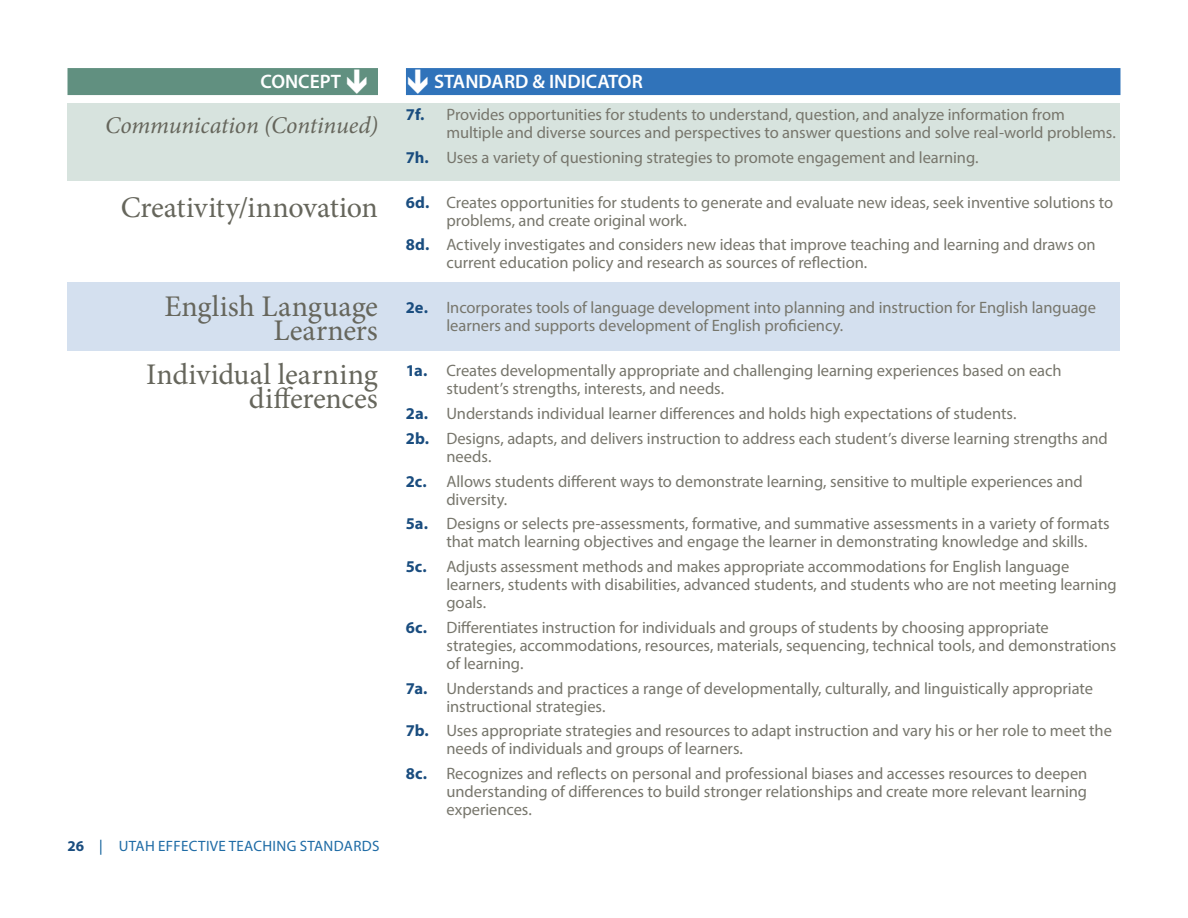
<style>
.page{position:relative;width:1188px;height:918px;background:#fff}
.page>*{position:absolute;margin:0;border:0;box-sizing:border-box;transform-origin:0 0}
.t1{font:30px/24px "Minion Pro";color:#66665c;text-align:right}
.t2{font:italic 24px "Minion Pro";letter-spacing:-.005em;color:#66665c}
.t3{font:600 19.5px "Myriad Pro";color:#fff}
.t4{font:16.5px/18px "Myriad Pro";letter-spacing:-.005em;color:#77766c}
.t5{font:15px "Myriad Pro";letter-spacing:.02em;color:#1e6ba5}
.s1{font-weight:700;color:#1a4d7f}
.s2{color:#005594}
</style>
<div class="page">
<div style="left:68px;top:282px;width:1052px;height:69px;background:#d4e0ef"></div>
<div style="left:68px;top:103px;width:1052px;height:77px;background:#d7e3de"></div>
<div style="left:406px;top:68px;width:714px;height:27px;background:#3073ba"></div>
<div style="left:68px;top:68px;width:310px;height:27px;background:#619080"></div>
<p class="t3" style="left:260px;top:69px;width:82px">CONCEPT</p>
<h2 class="t2" style="left:105px;top:109px;width:274px">Communication (Continued)</h2>
<h1 class="t1" style="left:121px;top:196px;width:259px">Creativity/innovation</h1>
<h1 class="t1" style="left:164px;top:294px;width:215px">English Language<br>Learners</h1>
<h1 class="t1" style="left:146px;top:362px;width:233px">Individual learning differences</h1>
<p class="t5" style="left:68px;top:837px;width:313px"><span class="s1">26</span> <span class="s2">|</span> UTAH EFFECTIVE TEACHING STANDARDS</p>
<p class="t3" style="left:434px;top:69px;width:210px">STANDARD &amp; INDICATOR</p>
<p class="t4" style="left:446px;top:105px;width:671px;text-indent:-40px"><span class="s1">7f.</span> Provides opportunities for students to understand, question, and analyze information from multiple and diverse sources and perspectives to answer questions and solve real-world problems.</p>
<p class="t4" style="left:406px;top:148px;width:574px"><span class="s1">7h.</span> Uses a variety of questioning strategies to promote engagement and learning.</p>
<p class="t4" style="left:446px;top:193px;width:668px;text-indent:-41px"><span class="s1">6d.</span> Creates opportunities for students to generate and evaluate new ideas, seek inventive solutions to problems, and create original work.</p>
<p class="t4" style="left:446px;top:236px;width:651px;text-indent:-41px"><span class="s1">8d.</span> Actively investigates and considers new ideas that improve teaching and learning and draws on current education policy and research as sources of reflection.</p>
<p class="t4" style="left:446px;top:299px;width:651px;text-indent:-41px"><span class="s1">2e.</span> Incorporates tools of language development into planning and instruction for English language learners and supports development of English proficiency.</p>
<p class="t4" style="left:446px;top:362px;width:617px;text-indent:-40px"><span class="s1">1a.</span> Creates developmentally appropriate and challenging learning experiences based on each student’s strengths, interests, and needs.</p>
<p class="t4" style="left:406px;top:401px;width:704px;line-height:24.8px"><span class="s1">2a.</span> Understands individual learner differences and holds high expectations of students.<br><span class="s1">2b.</span> Designs, adapts, and delivers instruction to address each student’s diverse learning strengths and</p>
<p class="t4" style="left:406px;top:444px;width:678px;line-height:24.8px;text-indent:41px">needs.<br><span class="s1">2c.</span> Allows students different ways to demonstrate learning, sensitive to multiple experiences and</p>
<p class="t4" style="left:406px;top:486px;width:705px;line-height:24.8px;text-indent:41px">diversity.<br><span class="s1">5a.</span> Designs or selects pre-assessments, formative, and summative assessments in a variety of formats</p>
<p class="t4" style="left:406px;top:529px;width:683px;line-height:24.8px;text-indent:41px">that match learning objectives and engage the learner in demonstrating knowledge and skills.<br><span class="s1">5c.</span> Adjusts assessment methods and makes appropriate accommodations for English language</p>
<p class="t4" style="left:446px;top:575px;width:672px">learners, students with disabilities, advanced students, and students who are not meeting learning goals.</p>
<p class="t4" style="left:446px;top:618px;width:672px;text-indent:-41px"><span class="s1">6c.</span> Differentiates instruction for individuals and groups of students by choosing appropriate strategies, accommodations, resources, materials, sequencing, technical tools, and demonstrations of learning.</p>
<p class="t4" style="left:446px;top:679px;width:648px;text-indent:-41px"><span class="s1">7a.</span> Understands and practices a range of developmentally, culturally, and linguistically appropriate instructional strategies.</p>
<p class="t4" style="left:446px;top:722px;width:667px;text-indent:-41px"><span class="s1">7b.</span> Uses appropriate strategies and resources to adapt instruction and vary his or her role to meet the needs of individuals and groups of learners.</p>
<p class="t4" style="left:446px;top:764px;width:643px;text-align:justify;text-indent:-41px"><span class="s1">8c.</span> Recognizes and reflects on personal and professional biases and accesses resources to deepen understanding of differences to build stronger relationships and create more relevant learning experiences.</p>
</div>
